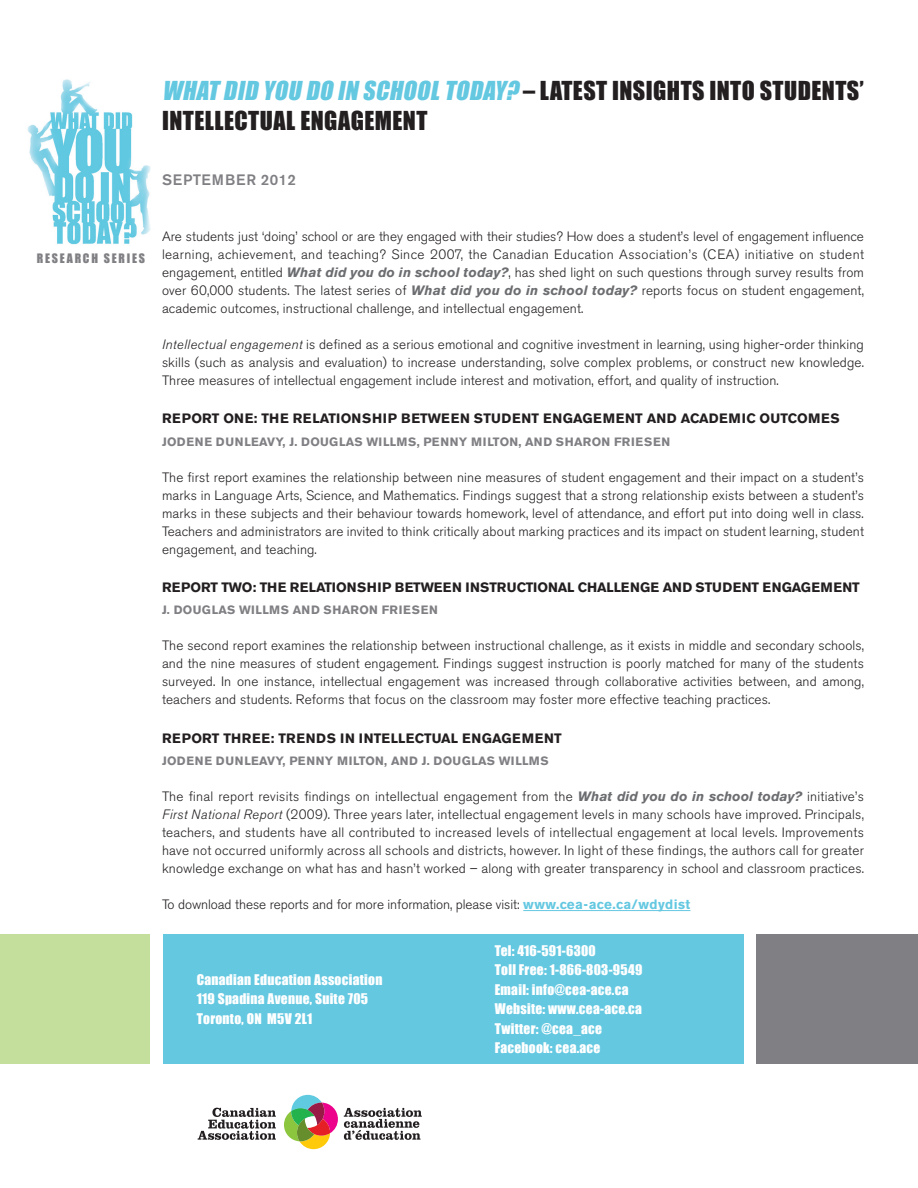
<style>
.page{position:relative;width:918px;height:1188px;background:#fff}
.page>*{position:absolute;margin:0;border:0;box-sizing:border-box;transform-origin:0 0}
.heading_2{font:24px/30px "Impact";letter-spacing:.02em;color:#231f20}
.heading3{font:500 15px "Akzidenz Grotesk BE";letter-spacing:.06em;color:#808084}
.main_text{font:300 13.5px/18px "Akzidenz Grotesk BE";letter-spacing:.01em;color:#231f20;text-align:justify}
.t1{font:13.5px "Impact";letter-spacing:.02em;color:#fff}
.heading_1{font:700 13.5px "Akzidenz Grotesk BE";letter-spacing:.03em;color:#231f20}
.heading_1-2{font:700 13.5px "Akzidenz Grotesk BE";letter-spacing:.01em;color:#231f20}
.heading3-2{font:700 12px "Akzidenz Grotesk BE";letter-spacing:.04em;color:#808084}
.t2{font:12px "Impact";letter-spacing:.15em;color:#808084}
.s1{font-style:italic;color:#64c8e1}
.s2{font-weight:700;font-style:italic;color:#6c6d70}
.s3{font-style:italic}
.s4{font-weight:700;color:#64c8e1}
</style>
<div class="page">
<hr style="left:523px;top:910px;width:167px;height:1px;background:#64c8e1">
<div style="left:163px;top:934px;width:580px;height:130px;background:#64c8e1"></div>
<div style="left:757px;top:934px;width:161px;height:130px;background:#808084"></div>
<div style="left:0;top:934px;width:149px;height:130px;background:#c4df9b"></div>
<svg style="left:284px;top:1095px;width:54px;height:54px"></svg>
<svg style="left:198px;top:1108px;width:78px;height:32px"></svg>
<svg style="left:344px;top:1108px;width:78px;height:32px"></svg>
<img style="left:27px;top:79px;width:124px;height:166px">
<p class="heading_2" style="left:162px;top:75px;width:703px"><span class="s1">WHAT DID YOU DO IN SCHOOLTODAY?</span> – LATEST INSIGHTS INTO STUDENTS’<br>INTELLECTUAL ENGAGEMENT</p>
<p class="heading3" style="left:162px;top:171px;width:135px">SEPTEMBER 2012</p>
<p class="t2" style="left:37px;top:249px;width:110px">RESEARCH SERIES</p>
<p class="main_text" style="left:162px;top:228px;width:704px">Are students just ‘doing’ school or are they engaged with their studies? How does a student’s level of engagement influence learning, achievement, and teaching? Since 2007, the Canadian Education Association’s (CEA) initiative on student engagement, entitled <span class="s2">What did you do in school today?</span>, has shed light on such questions through survey results from over 60,000 students. The latest series of <span class="s2">What did you do in school today?</span> reports focus on student engagement, academic outcomes, instructional challenge, and intellectual engagement.</p>
<p class="main_text" style="left:162px;top:336px;width:703px"><span class="s3">Intellectual engagement</span> is defined as a serious emotional and cognitive investment in learning, using higher-order thinking skills (such as analysis and evaluation) to increase understanding, solve complex problems, or construct new knowledge.<br>Three measures of intellectual engagement include interest and motivation, effort, and quality of instruction.</p>
<p class="heading_1" style="left:162px;top:411px;width:679px">REPORT ONE: THE RELATIONSHIP BETWEEN STUDENT ENGAGEMENT AND ACADEMIC OUTCOMES</p>
<p class="heading3-2" style="left:162px;top:435px;width:510px">JODENE DUNLEAVY, J. DOUGLAS WILLMS, PENNY MILTON, AND SHARON FRIESEN</p>
<p class="main_text" style="left:162px;top:468px;width:704px">The first report examines the relationship between nine measures of student engagement and their impact on a student’s marks in Language Arts, Science, and Mathematics. Findings suggest that a strong relationship exists between a student’s marks in these subjects and their behaviour towards homework, level of attendance, and effort put into doing well in class.<br>Teachers and administrators are invited to think critically about marking practices and its impact on student learning, student engagement, and teaching.</p>
<p class="heading_1-2" style="left:162px;top:579px;width:699px">REPORT TWO: THE RELATIONSHIP BETWEEN INSTRUCTIONAL CHALLENGE AND STUDENT ENGAGEMENT</p>
<p class="heading3-2" style="left:162px;top:603px;width:277px">J. DOUGLAS WILLMS AND SHARON FRIESEN</p>
<p class="main_text" style="left:162px;top:637px;width:704px">The second report examines the relationship between instructional challenge, as it exists in middle and secondary schools, and the nine measures of student engagement. Findings suggest instruction is poorly matched for many of the students surveyed. In one instance, intellectual engagement was increased through collaborative activities between, and among, teachers and students. Reforms that focus on the classroom may foster more effective teaching practices.</p>
<p class="heading_1" style="left:162px;top:730px;width:401px">REPORT THREE: TRENDS IN INTELLECTUAL ENGAGEMENT</p>
<p class="heading3-2" style="left:162px;top:754px;width:388px">JODENE DUNLEAVY, PENNY MILTON, AND J. DOUGLAS WILLMS</p>
<p class="main_text" style="left:162px;top:788px;width:704px">The final report revisits findings on intellectual engagement from the <span class="s2">What did you do in school today?</span> initiative’s <span class="s3">First National Report</span> (2009). Three years later, intellectual engagement levels in many schools have improved. Principals, teachers, and students have all contributed to increased levels of intellectual engagement at local levels. Improvements have not occurred uniformly across all schools and districts, however. In light of these findings, the authors call for greater knowledge exchange on what has and hasn’t worked – along with greater transparency in school and classroom practices.</p>
<p class="main_text" style="left:162px;top:896px;width:530px">To download these reports and for more information, please visit: <span class="s4">www.cea-ace.ca/wdydist</span></p>
<p class="t1" style="left:197px;top:969px;width:187px">Canadian Education Association</p>
<p class="t1" style="left:197px;top:989px;width:173px">119 Spadina Avenue, Suite 705</p>
<p class="t1" style="left:197px;top:1008px;width:117px">Toronto, ON M5V 2L1</p>
<p class="t1" style="left:495px;top:940px;width:103px">Tel: 416-591-6300</p>
<p class="t1" style="left:495px;top:959px;width:149px">Toll Free: 1-866-803-9549</p>
<p class="t1" style="left:495px;top:979px;width:135px">Email: info@cea-ace.ca</p>
<p class="t1" style="left:495px;top:998px;width:149px">Website: www.cea-ace.ca</p>
<p class="t1" style="left:495px;top:1018px;width:109px">Twitter: @cea_ace</p>
<p class="t1" style="left:495px;top:1037px;width:107px">Facebook: cea.ace</p>
</div>
